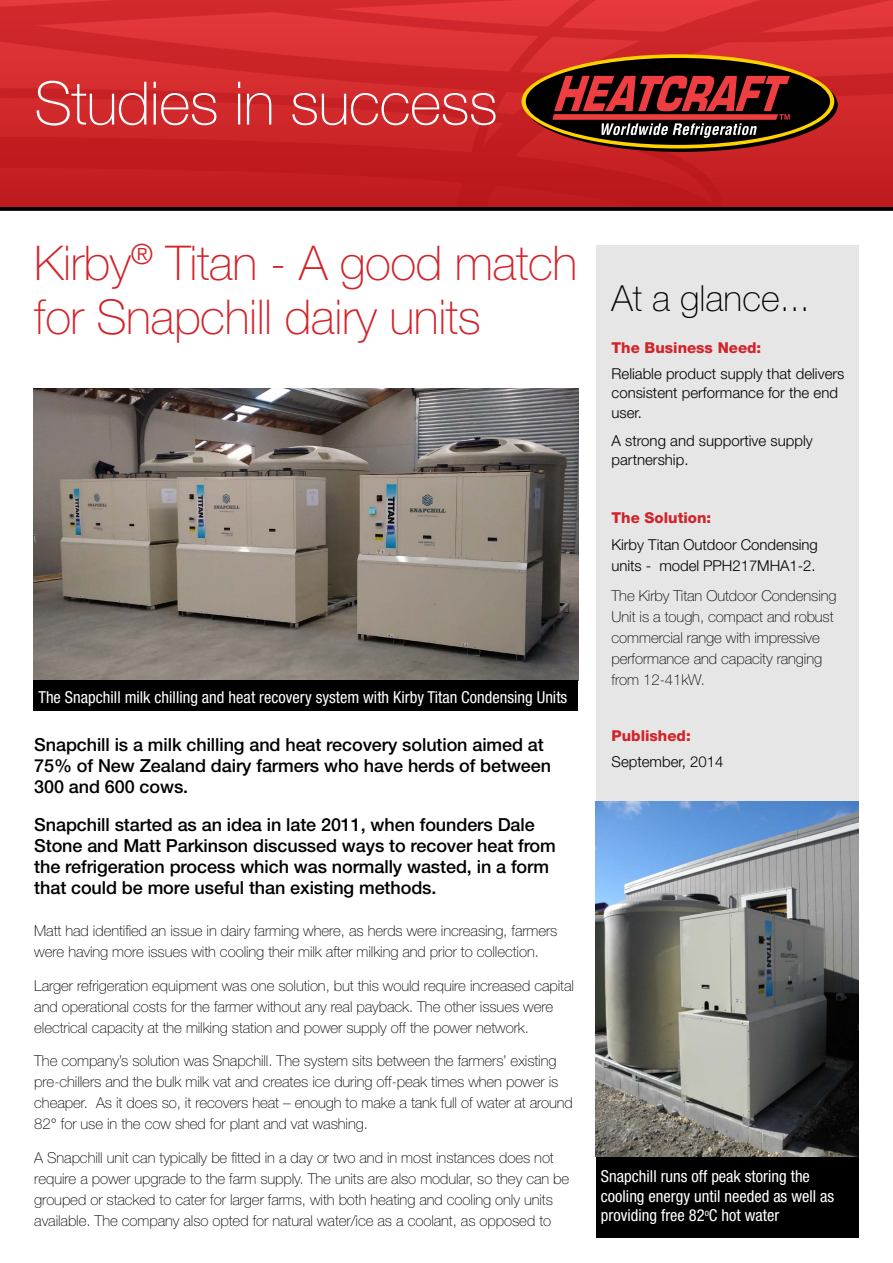
<style>
.page{position:relative;width:893px;height:1263px;background:#fff}
.page>*{position:absolute;margin:0;border:0;box-sizing:border-box;transform-origin:0 0}
.t1{font:100 60px "Helvetica Neue LT Std";letter-spacing:-.01em;color:#fff}
.t2{font:100 48px/54px "Helvetica Neue LT Std";letter-spacing:-.01em;color:#d2232a}
.t3{font:100 36px "Helvetica Neue LT Std";color:#000}
.t4{font:500 18px/21px "Helvetica Neue LT Std";letter-spacing:-.005em;color:#000}
.t5{font:condensed 16.5px/19.8px "Helvetica Neue LT Std";color:#fff}
.t6{font:100 15px/21px "Helvetica Neue LT Std";letter-spacing:-.005em;color:#000}
.t7{font:300 15px/19.5px "Helvetica Neue LT Std";color:#000}
.t8{font:800 15px "Helvetica Neue LT Std";color:#d2232a}
</style>
<div class="page">
<svg style="left:0;top:206px;width:893px;height:5px;background:#2d0c0d"></svg>
<svg style="left:0;top:0;width:893px;height:206px;background:#cd2629"></svg>
<svg style="left:525px;top:58px;width:313px;height:94px"></svg>
<svg style="left:521px;top:54px;width:313px;height:94px;background:#f3c002"></svg>
<div style="left:526px;top:58px;width:304px;height:87px;background:#000;border-radius:50%"></div>
<svg style="left:552px;top:76px;width:238px;height:62px"></svg>
<div style="left:596px;top:245px;width:263px;height:557px;background:#e6e6e6"></div>
<div style="left:596px;top:1157px;width:263px;height:80px;background:#000"></div>
<img style="left:596px;top:802px;width:263px;height:355px">
<img style="left:34px;top:389px;width:544px;height:291px">
<div style="left:33px;top:680px;width:545px;height:31px;background:#000"></div>
<h1 class="t1" style="left:34px;top:69px;width:465px">Studies in success</h1>
<h2 class="t2" style="left:34px;top:236px;width:545px">Kirby<sup>®</sup> Titan - A good match for Snapchill dairy units</h2>
<p class="t5" style="left:38px;top:687px;width:530px">The Snapchill milk chilling and heat recovery system with Kirby Titan Condensing Units</p>
<p class="t4" style="left:34px;top:733px;width:518px">Snapchill is a milk chilling and heat recovery solution aimed at<br>75% of New Zealand dairy farmers who have herds of between<br>300 and 600 cows.</p>
<p class="t4" style="left:34px;top:814px;width:523px">Snapchill started as an idea in late 2011, when founders Dale Stone and Matt Parkinson discussed ways to recover heat from the refrigeration process which was normally wasted, in a form that could be more useful than existing methods.</p>
<p class="t6" style="left:34px;top:920px;width:525px">Matt had identified an issue in dairy farming where, as herds were increasing, farmers were having more issues with cooling their milk after milking and prior to collection.</p>
<p class="t6" style="left:34px;top:975px;width:541px">Larger refrigeration equipment was one solution, but this would require increased capital and operational costs for the farmer without any real payback. The other issues were electrical capacity at the milking station and power supply off the power network.</p>
<p class="t6" style="left:34px;top:1050px;width:540px">The company’s solution was Snapchill. The system sits between the farmers’ existing pre-chillers and the bulk milk vat and creates ice during off-peak times when power is cheaper. As it does so, it recovers heat – enough to make a tank full of water at around 82° for use in the cow shed for plant and vat washing.</p>
<p class="t6" style="left:34px;top:1147px;width:537px">A Snapchill unit can typically be fitted in a day or two and in most instances does not require a power upgrade to the farm supply. The units are also modular, so they can be grouped or stacked to cater for larger farms, with both heating and cooling only units available. The company also opted for natural water/ice as a coolant, as opposed to</p>
<h3 class="t3" style="left:612px;top:277px;width:200px">At a glance...</h3>
<p class="t8" style="left:612px;top:339px;width:151px">The Business Need:</p>
<p class="t7" style="left:612px;top:363px;width:234px">Reliable product supply that delivers consistent performance for the end user.</p>
<p class="t7" style="left:612px;top:430px;width:203px">A strong and supportive supply partnership.</p>
<p class="t8" style="left:612px;top:509px;width:101px">The Solution:</p>
<p class="t7" style="left:612px;top:534px;width:208px;line-height:21px">Kirby Titan Outdoor Condensing units - model PPH217MHA1-2.</p>
<p class="t6" style="left:612px;top:585px;width:226px">The Kirby Titan Outdoor Condensing<br>Unit is a tough, compact and robust commercial range with impressive performance and capacity ranging from 12-41kW.</p>
<p class="t8" style="left:612px;top:727px;width:81px">Published:</p>
<p class="t7" style="left:612px;top:751px;width:114px">September, 2014</p>
<p class="t5" style="left:601px;top:1166px;width:235px">Snapchill runs off peak storing the cooling energy until needed as well as providing free 82<sup>o</sup>C hot water</p>
</div>
